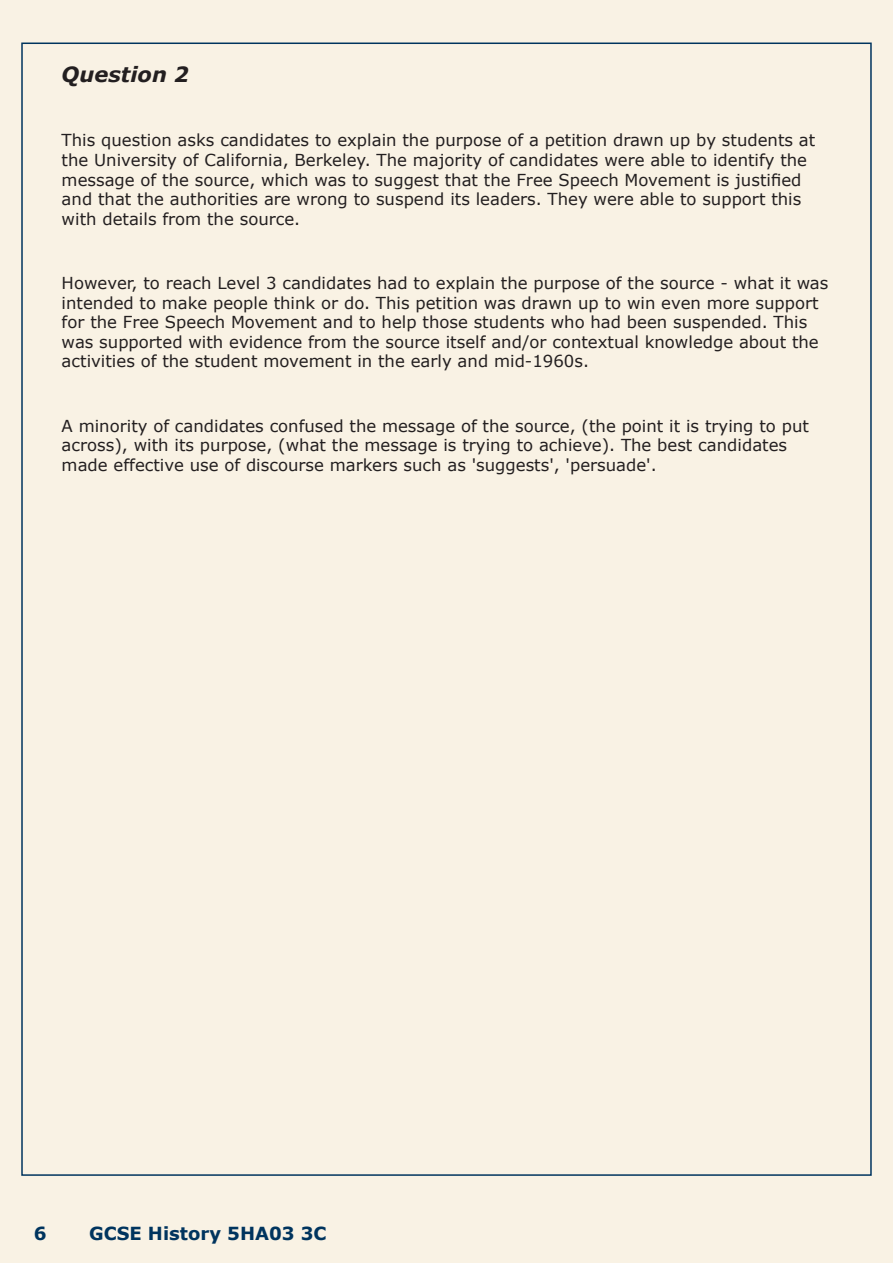
<style>
.page{position:relative;width:893px;height:1263px;background:#f9f2e4}
.page>*{position:absolute;margin:0;border:0;box-sizing:border-box;transform-origin:0 0}
.t1{font:italic 700 21px "Verdana";color:#231f20}
.t2{font:700 18px "Verdana";color:#00345e}
.t3{font:16.5px/19.5px "Verdana";color:#231f20}
</style>
<div class="page">
<p class="t1" style="left:62px;top:61px;width:129px">Question 2</p>
<p class="t3" style="left:62px;top:130px;width:755px">This question asks candidates to explain the purpose of a petition drawn up by students at the University of California, Berkeley. The majority of candidates were able to identify the message of the source, which was to suggest that the Free Speech Movement is justified and that the authorities are wrong to suspend its leaders. They were able to support this with details from the source.</p>
<p class="t3" style="left:62px;top:273px;width:768px">However, to reach Level 3 candidates had to explain the purpose of the source - what it was intended to make people think or do. This petition was drawn up to win even more support for the Free Speech Movement and to help those students who had been suspended. This was supported with evidence from the source itself and/or contextual knowledge about the activities of the student movement in the early and mid-1960s.</p>
<p class="t3" style="left:62px;top:415px;width:749px">A minority of candidates confused the message of the source, (the point it is trying to put across), with its purpose, (what the message is trying to achieve). The best candidates made effective use of discourse markers such as 'suggests', 'persuade'.</p>
<p class="t2" style="left:34px;top:1222px;width:14px">6</p>
<p class="t2" style="left:89px;top:1222px;width:239px">GCSE History 5HA03 3C</p>
</div>
